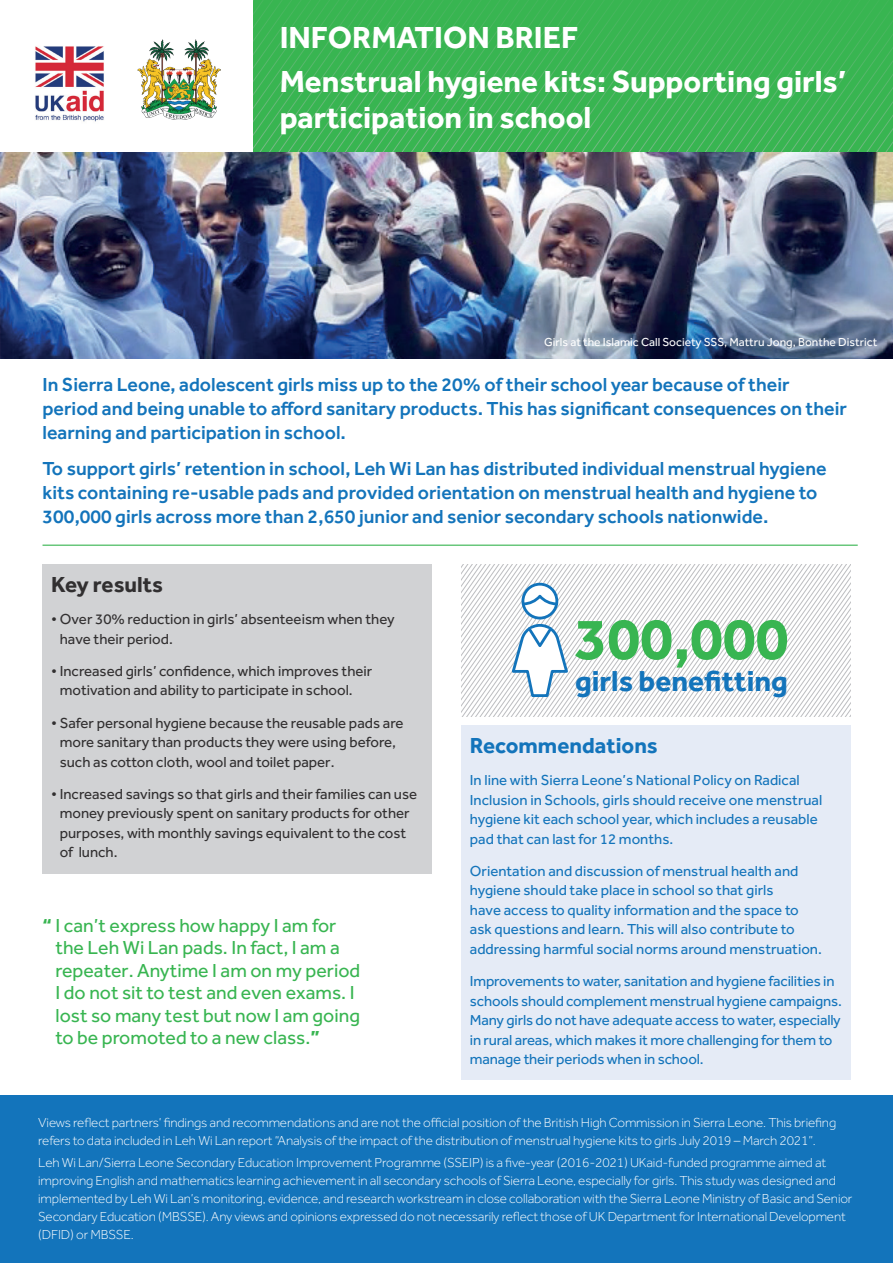
<style>
.page{position:relative;width:893px;height:1263px;background:#fff}
.page>*{position:absolute;margin:0;border:0;box-sizing:border-box;transform-origin:0 0}
.t1{font:700 60.3px "Effra";color:#38b551}
.t2{font:700 31.5px/43.8px "Effra";color:#fff}
.t3{font:700 29.85px "Effra";color:#1374bb}
.t4{font:700 22.5px "Effra";color:#1374bb}
.t5{font:700 22.5px "Effra";color:#312f30}
.t6{font:500 19.5px/24px "Effra";color:#1374bb}
.t7{font:19.5px/22.5px "Effra";color:#38b551}
.t8{font:15px/19.5px "Effra";color:#1374bb}
.t9{font:15px/19.5px "Effra";color:#312f30}
.t10{font:300 13.5px/18px "Effra";letter-spacing:-.01em;color:#fff}
.t11{font:12px "Effra";color:#fff}
.s1{font-weight:700}
</style>
<div class="page">
<img style="left:0;top:151px;width:893px;height:207px">
<svg style="left:253px;top:0;width:640px;height:151px;background:#3cb554"></svg>
<img style="left:35px;top:46px;width:69px;height:76px">
<img style="left:137px;top:40px;width:84px;height:79px">
<div style="left:43px;top:564px;width:389px;height:45px;background:#d1d2d4"></div>
<div style="left:43px;top:601px;width:389px;height:58px;background:#d1d2d4"></div>
<div style="left:43px;top:653px;width:389px;height:58px;background:#d1d2d4"></div>
<div style="left:43px;top:705px;width:389px;height:77px;background:#d1d2d4"></div>
<div style="left:43px;top:776px;width:389px;height:97px;background:#d1d2d4"></div>
<div style="left:461px;top:725px;width:389px;height:45px;background:#e5ebf6"></div>
<div style="left:461px;top:762px;width:389px;height:97px;background:#e5ebf6"></div>
<div style="left:461px;top:853px;width:389px;height:116px;background:#e5ebf6"></div>
<div style="left:461px;top:963px;width:389px;height:117px;background:#e5ebf6"></div>
<hr style="left:43px;top:545px;width:815px;height:1px;background:#38b551">
<div style="left:0;top:1095px;width:893px;height:168px;background:#1374bb"></div>
<svg style="left:461px;top:564px;width:389px;height:152px"></svg>
<h2 class="t2" style="left:280px;top:15px;width:568px">INFORMATION BRIEF<br>Menstrual hygiene kits: Supporting girls’</h2>
<h2 class="t2" style="left:280px;top:95px;width:313px">participation in school</h2>
<p class="t11" style="left:544px;top:335px;width:334px">Girls at the Islamic Call Society SSS, Mattru Jong, Bonthe District</p>
<h3 class="t6" style="left:43px;top:372px;width:806px">In Sierra Leone, adolescent girls miss up to the 20% of their school year because of their period and being unable to afford sanitary products. This has significant consequences on their learning and participation in school.</h3>
<p class="t6" style="left:43px;top:456px;width:786px">To support girls’ retention in school, Leh Wi Lan has distributed individual menstrual hygiene kits containing re-usable pads and provided orientation on menstrual health and hygiene to<br>300,000 girls across more than 2,650 junior and senior secondary schools nationwide.</p>
<h3 class="t5" style="left:51px;top:571px;width:114px">Key results</h3>
<p class="t9" style="left:60px;top:609px;width:336px;text-indent:-9px">• Over 30% reduction in girls’ absenteeism when they have their period.</p>
<p class="t9" style="left:60px;top:661px;width:314px;text-indent:-9px">• Increased girls’ confidence, which improves their motivation and ability to participate in school.</p>
<p class="t9" style="left:60px;top:713px;width:345px;text-indent:-9px">• Safer personal hygiene because the reusable pads are more sanitary than products they were using before, such as cotton cloth, wool and toilet paper.</p>
<p class="t9" style="left:60px;top:784px;width:359px;text-indent:-9px">• Increased savings so that girls and their families can use money previously spent on sanitary products for other purposes, with monthly savings equivalent to the cost of lunch.</p>
<h3 class="t7" style="left:56px;top:914px;width:306px;text-indent:-13px"><span class="s1">“</span> I can’t express how happy I am for the Leh Wi Lan pads. In fact, I am a repeater. Anytime I am on my period<br>I do not sit to test and even exams. I lost so many test but now I am going to be promoted to a new class.<span class="s1">”</span></h3>
<h1 class="t1" style="left:574px;top:602px;width:215px">300,000</h1>
<h3 class="t3" style="left:575px;top:663px;width:214px">girls benefitting</h3>
<h3 class="t4" style="left:470px;top:732px;width:189px">Recommendations</h3>
<p class="t8" style="left:470px;top:770px;width:354px">In line with Sierra Leone’s National Policy on Radical Inclusion in Schools, girls should receive one menstrual hygiene kit each school year, which includes a reusable pad that can last for 12 months.</p>
<p class="t8" style="left:470px;top:861px;width:354px">Orientation and discussion of menstrual health and hygiene should take place in school so that girls<br>have access to quality information and the space to ask questions and learn. This will also contribute to addressing harmful social norms around menstruation.</p>
<p class="t8" style="left:470px;top:971px;width:374px">Improvements to water, sanitation and hygiene facilities in schools should complement menstrual hygiene campaigns.<br>Many girls do not have adequate access to water, especially in rural areas, which makes it more challenging for them to manage their periods when in school.</p>
<p class="t10" style="left:38px;top:1113px;width:799px">Views reflect partners’ findings and recommendations and are not the official position of the British High Commission in Sierra Leone. This briefing refers to data included in Leh Wi Lan report “Analysis of the impact of the distribution of menstrual hygiene kits to girls July 2019 – March 2021”.</p>
<p class="t10" style="left:38px;top:1154px;width:816px">Leh Wi Lan/Sierra Leone Secondary Education Improvement Programme (SSEIP) is a five-year (2016-2021) UKaid-funded programme aimed at improving English and mathematics learning achievement in all secondary schools of Sierra Leone, especially for girls. This study was designed and implemented by Leh Wi Lan’s monitoring, evidence, and research workstream in close collaboration with the Sierra Leone Ministry of Basic and Senior Secondary Education (MBSSE). Any views and opinions expressed do not necessarily reflect those of UK Department for International Development (DFID) or MBSSE.</p>
</div>
